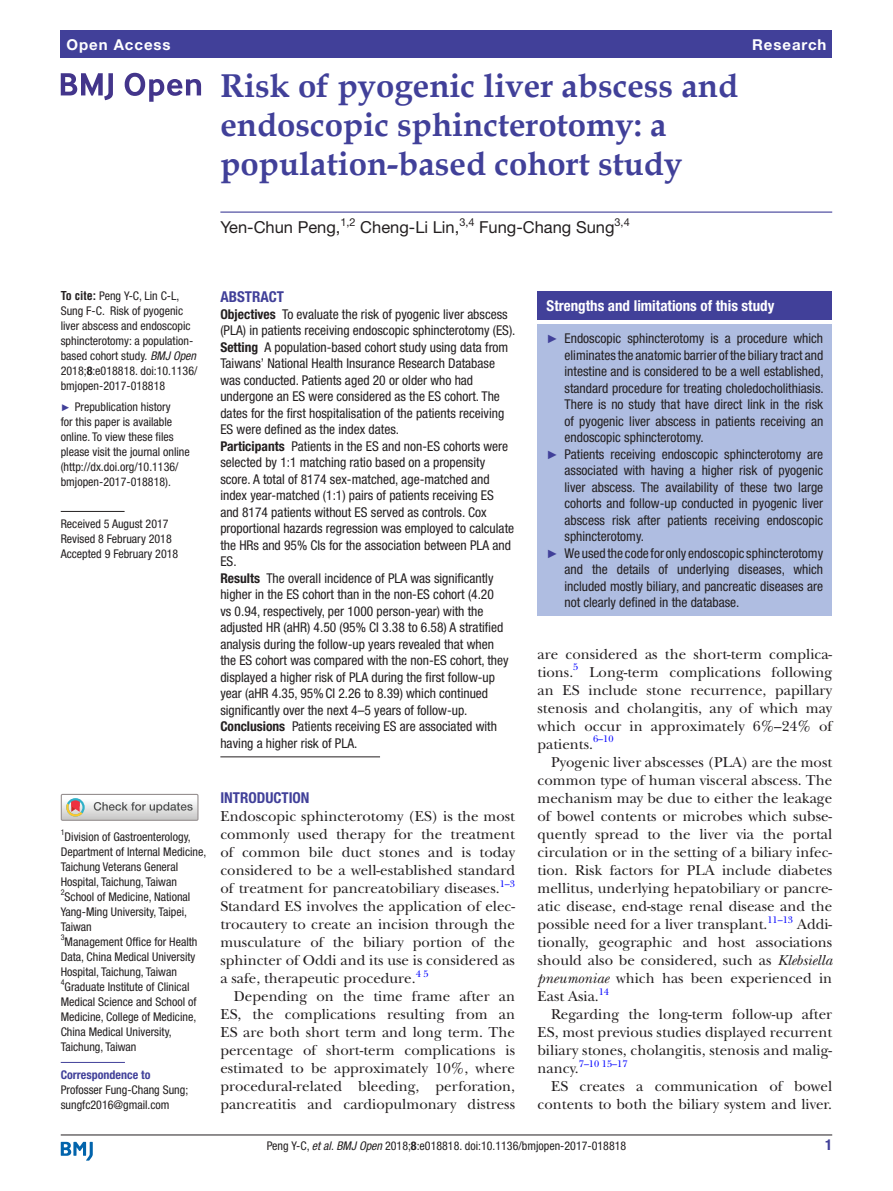
<style>
.page{position:relative;width:893px;height:1191px;background:#fff}
.page>*{position:absolute;margin:0;border:0;box-sizing:border-box;transform-origin:0 0}
.t1{font:700 33px/39px "Book Antiqua";color:#414099}
.t2{font:16.5px "Helvetica Neue LT Std";color:#231f20}
.t3{font:15px/18px "New Baskerville";color:#231f20;text-align:justify}
.t4{font:700 condensed 15px "Helvetica Neue LT Std";color:#fff}
.t5{font:700 condensed 15px "Helvetica Neue LT Std";color:#414099}
.t6{font:700 15px "Helvetica Neue LT Std";letter-spacing:.065em;color:#fff}
.t7{font:condensed 13.5px/16.5px "Helvetica Neue LT Std";color:#231f20}
.t8{font:condensed 12px/15px "Helvetica Neue LT Std";color:#231f20}
.t9{font:700 condensed 12px "Helvetica Neue LT Std";color:#414099}
.t10{font:10.95px "Helvetica Neue LT Std";color:#231f20}
.t11{font:9.9px "New Baskerville";color:#00f}
.t12{font:condensed 7.95px "Helvetica Neue LT Std";color:#231f20}
.s1{font-family:"Helvetica LT Std";font-weight:700}
.s2{font-style:italic}
.s3{font-weight:700}
.s4{font-family:"Arial";font-stretch:normal;font-size:9.75px;color:#414099}
.s5{font-family:"Arial";font-stretch:normal;font-size:12px;color:#414099}
</style>
<div class="page">
<hr style="left:61px;top:1134px;width:771px;height:1px;background:#231f20">
<svg style="left:61px;top:1141px;width:32px;height:19px"></svg>
<div style="left:61px;top:31px;width:771px;height:27px;background:#414099"></div>
<hr style="left:220px;top:211px;width:612px;height:2px;background:#414099">
<hr style="left:61px;top:511px;width:64px;height:1px;background:#231f20">
<hr style="left:61px;top:1062px;width:64px;height:1px;background:#414099">
<svg style="left:61px;top:73px;width:52px;height:27px"></svg>
<svg style="left:125px;top:73px;width:76px;height:29px"></svg>
<div style="left:61px;top:794px;width:138px;height:27px;border:1px solid #969090"></div>
<svg style="left:61px;top:794px;width:137px;height:26px"></svg>
<hr style="left:220px;top:756px;width:160px;height:1px;background:#231f20">
<div style="left:538px;top:292px;width:294px;height:28px;background:#414099"></div>
<div style="left:538px;top:324px;width:294px;height:292px;background:#afbde1"></div>
<p class="t6" style="left:66px;top:35px;width:106px">Open Access</p>
<h1 class="t1" style="left:220px;top:66px;width:519px">Risk of pyogenic liver abscess and endoscopic sphincterotomy: a population-based cohort study</h1>
<p class="t2" style="left:220px;top:218px;width:122px">Yen-Chun Peng,</p>
<p class="t10" style="left:340px;top:215px;width:17px">1,2</p>
<p class="t2" style="left:360px;top:218px;width:101px">Cheng-Li Lin,</p>
<p class="t10" style="left:459px;top:215px;width:17px">3,4</p>
<p class="t2" style="left:479px;top:218px;width:137px">Fung-Chang Sung</p>
<p class="t10" style="left:615px;top:215px;width:17px">3,4</p>
<p class="t6" style="left:752px;top:35px;width:76px">Research</p>
<p class="t8" style="left:61px;top:288px;width:138px"><span class="s1">To cite:</span> Peng Y-C, Lin C-L,<br>Sung F-C. Risk of pyogenic liver abscess and endoscopic sphincterotomy: a population&shy;based cohort study. <span class="s2">BMJ Open<br></span>2018;<span class="s3">8</span>:e018818. doi:10.1136/ bmjopen-2017-018818</p>
<p class="t8" style="left:61px;top:399px;width:131px"><span class="s4">►</span> Prepublication history<br>for this paper is available online. To view these files please visit the journal online (http://dx.doi.org/10.1136/ bmjopen-2017-018818).</p>
<p class="t8" style="left:61px;top:516px;width:119px">Received 5 August 2017<br>Revised 8 February 2018<br>Accepted 9 February 2018</p>
<p class="t12" style="left:61px;top:828px;width:5px">1</p>
<p class="t8" style="left:61px;top:829px;width:147px;text-indent:4px">Division of Gastroenterology,<br>Department of Internal Medicine,<br>Taichung Veterans General<br>Hospital, Taichung, Taiwan</p>
<p class="t12" style="left:61px;top:888px;width:5px">2</p>
<p class="t8" style="left:61px;top:889px;width:131px;text-indent:4px">School of Medicine, National<br>Yang-Ming University, Taipei,<br>Taiwan</p>
<p class="t12" style="left:61px;top:933px;width:5px">3</p>
<p class="t8" style="left:61px;top:934px;width:138px;text-indent:4px">Management Office for Health<br>Data, China Medical University<br>Hospital, Taichung, Taiwan</p>
<p class="t12" style="left:61px;top:978px;width:5px">4</p>
<p class="t8" style="left:61px;top:979px;width:137px;text-indent:4px">Graduate Institute of Clinical<br>Medical Science and School of<br>Medicine, College of Medicine,<br>China Medical University,<br>Taichung, Taiwan</p>
<p class="t9" style="left:61px;top:1067px;width:91px">Correspondence to</p>
<p class="t8" style="left:61px;top:1082px;width:129px">Profosser Fung-Chang Sung; sungfc2016@gmail.com</p>
<p class="t5" style="left:220px;top:288px;width:65px">Abstract</p>
<p class="t7" style="left:220px;top:306px;width:297px"><span class="s3">Objectives</span> To evaluate the risk of pyogenic liver abscess (PLA) in patients receiving endoscopic sphincterotomy (ES).<br><span class="s3">Setting</span> A population-based cohort study using data from Taiwans’ National Health Insurance Research Database was conducted. Patients aged 20 or older who had undergone an ES were considered as the ES cohort. The dates for the first hospitalisation of the patients receiving ES were defined as the index dates.<br><span class="s3">Participants</span> Patients in the ES and non-ES cohorts were selected by 1:1 matching ratio based on a propensity score. A total of 8174 sex-matched, age-matched and index year-matched (1:1) pairs of patients receiving ES and 8174 patients without ES served as controls. Cox proportional hazards regression was employed to calculate the HRs and 95% CIs for the association between PLA and ES.<br><span class="s3">Results</span> The overall incidence of PLA was significantly higher in the ES cohort than in the non-ES cohort (4.20<br>vs 0.94, respectively, per 1000 person-year) with the adjusted HR (aHR) 4.50 (95% CI 3.38 to 6.58) A stratified analysis during the follow-up years revealed that when<br>the ES cohort was compared with the non-ES cohort, they displayed a higher risk of PLA during the first follow-up year (aHR 4.35, 95%CI 2.26 to 8.39) which continued significantly over the next 4–5 years of follow-up.<br><span class="s3">Conclusions</span> Patients receiving ES are associated with having a higher risk of PLA.</p>
<p class="t5" style="left:220px;top:789px;width:91px">Introduction</p>
<p class="t3" style="left:220px;top:807px;width:296px">Endoscopic sphincterotomy (ES) is the most commonly used therapy for the treatment of common bile duct stones and is today considered to be a well-established standard of treatment for pancreatobiliary diseases.</p>
<p class="t11" style="left:500px;top:877px;width:17px">1–3</p>
<p class="t3" style="left:220px;top:897px;width:296px">Standard ES involves the application of elec&shy;trocautery to create an incision through the musculature of the biliary portion of the sphincter of Oddi and its use is considered as a safe, therapeutic procedure.</p>
<p class="t11" style="left:416px;top:967px;width:14px">4 5</p>
<p class="t3" style="left:220px;top:987px;width:296px;text-indent:14px">Depending on the time frame after an ES, the complications resulting from an ES are both short term and long term. The percentage of short-term complications is estimated to be approximately 10%, where procedural-related bleeding, perforation, pancreatitis and cardiopulmonary distress</p>
<p class="t4" style="left:547px;top:297px;width:229px">Strengths and limitations of this study</p>
<p class="t7" style="left:547px;top:330px;width:278px"><span class="s5">►</span> Endoscopic sphincterotomy is a procedure which</p>
<p class="t7" style="left:565px;top:346px;width:260px">eliminates the anatomic barrier of the biliary tract and</p>
<p class="t7" style="left:565px;top:363px;width:261px">intestine and is considered to be a well established,</p>
<p class="t7" style="left:565px;top:379px;width:261px">standard procedure for treating choledocholithiasis.</p>
<p class="t7" style="left:565px;top:396px;width:260px">There is no study that have direct link in the risk</p>
<p class="t7" style="left:565px;top:412px;width:260px">of pyogenic liver abscess in patients receiving an</p>
<p class="t7" style="left:565px;top:429px;width:141px">endoscopic sphincterotomy.</p>
<p class="t7" style="left:547px;top:445px;width:278px"><span class="s5">►</span> Patients receiving endoscopic sphincterotomy are</p>
<p class="t7" style="left:565px;top:462px;width:260px">associated with having a higher risk of pyogenic</p>
<p class="t7" style="left:565px;top:478px;width:260px">liver abscess. The availability of these two large</p>
<p class="t7" style="left:565px;top:495px;width:260px">cohorts and follow-up conducted in pyogenic liver</p>
<p class="t7" style="left:565px;top:511px;width:260px">abscess risk after patients receiving endoscopic</p>
<p class="t7" style="left:565px;top:528px;width:81px">sphincterotomy.</p>
<p class="t7" style="left:547px;top:544px;width:278px"><span class="s5">►</span> We used the code for only endoscopic sphincterotomy</p>
<p class="t7" style="left:565px;top:561px;width:260px">and the details of underlying diseases, which</p>
<p class="t7" style="left:565px;top:577px;width:260px">included mostly biliary, and pancreatic diseases are</p>
<p class="t7" style="left:565px;top:594px;width:176px">not clearly defined in the database.</p>
<p class="t3" style="left:538px;top:645px;width:296px">are considered as the short-term complica&shy;tions.<sup>5</sup></p>
<p class="t3" style="left:538px;top:663px;width:296px;text-indent:52px">Long-term complications following an ES include stone recurrence, papillary stenosis and cholangitis, any of which may which occur in approximately 6%–24% of patients.</p>
<p class="t11" style="left:593px;top:733px;width:22px">6–10</p>
<p class="t3" style="left:538px;top:753px;width:296px;text-indent:14px">Pyogenic liver abscesses (PLA) are the most common type of human visceral abscess. The mechanism may be due to either the leakage of bowel contents or microbes which subse&shy;quently spread to the liver via the portal circulation or in the setting of a biliary infec&shy;tion. Risk factors for PLA include diabetes mellitus, underlying hepatobiliary or pancre&shy;atic disease, end-stage renal disease and the possible need for a liver transplant.</p>
<p class="t11" style="left:767px;top:913px;width:27px">11–13</p>
<p class="t3" style="left:538px;top:915px;width:296px;text-indent:260px">Addi&shy;tionally, geographic and host associations should also be considered, such as <span class="s2">Klebsiella pneumoniae</span> which has been experienced in East Asia.</p>
<p class="t11" style="left:599px;top:985px;width:12px">14</p>
<p class="t3" style="left:538px;top:1005px;width:296px;text-indent:14px">Regarding the long-term follow-up after ES, most previous studies displayed recurrent biliary stones, cholangitis, stenosis and malig&shy;nancy.</p>
<p class="t11" style="left:579px;top:1057px;width:50px">7–10 15–17</p>
<p class="t3" style="left:538px;top:1077px;width:296px;text-align:right">ES creates a communication of bowel contents to both the biliary system and liver.</p>
<p class="t8" style="left:267px;top:1137px;width:361px">Peng Y-C, <span class="s2">et al</span>. <span class="s2">BMJ Open</span> 2018;<span class="s3">8</span>:e018818. doi:10.1136/bmjopen-2017-018818</p>
<p class="t5" style="left:825px;top:1135px;width:9px">1</p>
</div>
